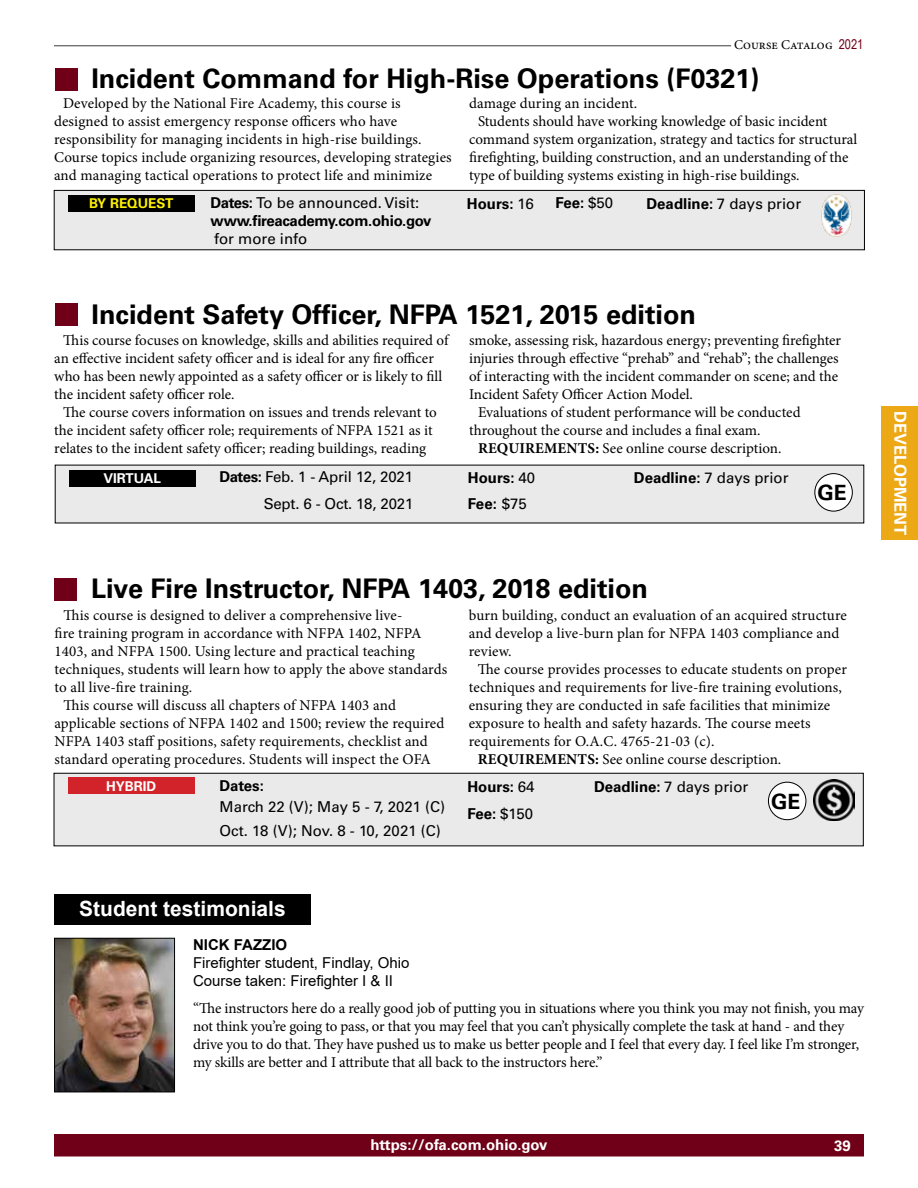
<style>
.page{position:relative;width:918px;height:1188px;background:#fff}
.page>*{position:absolute;margin:0;border:0;box-sizing:border-box;transform-origin:0 0}
.t1{font:700 27px "Univers";color:#000}
.t2{font:700 21px "Arial";color:#fff}
.t3{font:700 21px "Univers";color:#000}
.t4{font:700 16.5px "Univers";color:#fff}
.t5{font:15px/18px "Minion Pro";color:#000}
.t6{font:15px/27px "Univers";color:#000;text-align:right}
.t7{font:700 15px/18px "Univers";letter-spacing:-.02em;color:#000}
.t8{font:15px/18px "Arial";color:#000}
.t9{font:700 15px "Univers";color:#fff}
.t10{font:700 15px "Arial";color:#000}
.t11{font:700 15px "Minion Pro";color:#000}
.t12{font:13.5px "Minion Pro";color:#000}
.t13{font:700 13.5px "Univers";color:#fff}
.t14{font:700 13.5px "Univers";color:#fff200}
.s1{font-family:"Arial Narrow";color:#700017}
.s2{font-weight:400}
.s3{font-weight:700}
</style>
<div class="page">
<div style="left:881px;top:406px;width:37px;height:134px;background:#eda815"></div>
<div style="left:54px;top:1134px;width:810px;height:22px;background:#700017"></div>
<hr style="left:54px;top:45px;width:677px;height:1px;background:#535051">
<div style="left:55px;top:68px;width:23px;height:23px;background:#700017"></div>
<div style="left:54px;top:190px;width:810px;height:60px;background:#eaeaea"></div>
<div style="left:54px;top:190px;width:811px;height:60px;border:1px solid #000"></div>
<img style="left:821px;top:194px;width:30px;height:42px">
<div style="left:55px;top:465px;width:809px;height:58px;background:#eaeaea"></div>
<div style="left:69px;top:470px;width:127px;height:17px;background:#000"></div>
<div style="left:55px;top:304px;width:23px;height:22px;background:#700017"></div>
<div style="left:55px;top:578px;width:22px;height:22px;background:#700017"></div>
<div style="left:54px;top:773px;width:809px;height:73px;background:#eaeaea"></div>
<div style="left:54px;top:773px;width:810px;height:73px;border:1px solid #000"></div>
<div style="left:68px;top:778px;width:127px;height:16px;background:#d2232a"></div>
<img style="left:814px;top:780px;width:40px;height:40px">
<div style="left:68px;top:195px;width:127px;height:17px;background:#000"></div>
<img style="left:56px;top:940px;width:117px;height:150px">
<div style="left:54px;top:938px;width:121px;height:154px;border:1px solid #000"></div>
<div style="left:54px;top:894px;width:257px;height:31px;background:#000"></div>
<div style="left:768px;top:782px;width:38px;height:38px;background:#fff;border-radius:50%"></div>
<div style="left:768px;top:782px;width:38px;height:38px;border:1px solid #000;border-radius:50%"></div>
<div style="left:815px;top:474px;width:37px;height:37px;background:#fff;border-radius:50%"></div>
<div style="left:814px;top:473px;width:39px;height:38px;border:1px solid #000;border-radius:50%"></div>
<p class="t12" style="left:734px;top:35px;width:131px">Course Catalog <span class="s1">2021</span></p>
<h1 class="t1" style="left:91px;top:63px;width:670px">Incident Command for High-Rise Operations (F0321)</h1>
<p class="t5" style="left:54px;top:94px;width:399px;text-indent:9px">Developed by the National Fire Academy, this course is designed to assist emergency response officers who have responsibility for managing incidents in high-rise buildings.<br>Course topics include organizing resources, developing strategies and managing tactical operations to protect life and minimize</p>
<p class="t5" style="left:469px;top:94px;width:170px">damage during an incident.</p>
<p class="t5" style="left:478px;top:112px;width:351px">Students should have working knowledge of basic incident</p>
<p class="t5" style="left:469px;top:130px;width:390px">command system organization, strategy and tactics for structural</p>
<p class="t5" style="left:469px;top:148px;width:381px">firefighting, building construction, and an understanding of the</p>
<p class="t5" style="left:469px;top:166px;width:332px">type of building systems existing in high-rise buildings.</p>
<p class="t14" style="left:89px;top:196px;width:86px">BY REQUEST</p>
<p class="t7" style="left:211px;top:194px;width:222px">Dates: <span class="s2">To be announced. Visit: </span>www.fireacademy.com.ohio.gov</p>
<p class="t6" style="left:214px;top:226px;width:95px">for more info</p>
<p class="t7" style="left:467px;top:195px;width:68px">Hours: <span class="s2">16</span></p>
<p class="t7" style="left:555px;top:194px;width:59px">Fee: <span class="s2">$50</span></p>
<p class="t6" style="left:646px;top:190px;width:156px"><span class="s3">Deadline:</span> 7 days prior</p>
<h1 class="t1" style="left:92px;top:299px;width:606px">Incident Safety Officer, NFPA 1521, 2015 edition</h1>
<p class="t5" style="left:63px;top:332px;width:387px">This course focuses on knowledge, skills and abilities required of</p>
<p class="t5" style="left:54px;top:350px;width:381px">an effective incident safety officer and is ideal for any fire officer</p>
<p class="t5" style="left:54px;top:368px;width:389px">who has been newly appointed as a safety officer or is likely to fill</p>
<p class="t5" style="left:54px;top:386px;width:182px">the incident safety officer role.</p>
<p class="t5" style="left:63px;top:404px;width:375px">The course covers information on issues and trends relevant to</p>
<p class="t5" style="left:54px;top:422px;width:380px">the incident safety officer role; requirements of NFPA 1521 as it</p>
<p class="t5" style="left:54px;top:440px;width:373px">relates to the incident safety officer; reading buildings, reading</p>
<p class="t13" style="left:103px;top:471px;width:59px">VIRTUAL</p>
<p class="t6" style="left:220px;top:464px;width:195px"><span class="s3">Dates:</span> Feb. 1 - April 12, 2021<br>Sept. 6 - Oct. 18, 2021</p>
<p class="t5" style="left:469px;top:332px;width:374px">smoke, assessing risk, hazardous energy; preventing firefighter</p>
<p class="t5" style="left:469px;top:350px;width:371px">injuries through effective “prehab” and “rehab”; the challenges</p>
<p class="t5" style="left:469px;top:368px;width:371px">of interacting with the incident commander on scene; and the</p>
<p class="t5" style="left:469px;top:386px;width:225px">Incident Safety Officer Action Model.</p>
<p class="t5" style="left:478px;top:404px;width:324px">Evaluations of student performance will be conducted</p>
<p class="t5" style="left:469px;top:422px;width:293px">throughout the course and includes a final exam.</p>
<p class="t11" style="left:478px;top:438px;width:29px">REQUI</p>
<p class="t5" style="left:525px;top:440px;width:258px"><span class="s3">REMENTS:</span> See online course description.</p>
<p class="t7" style="left:468px;top:468px;width:69px">Hours: <span class="s2">40</span></p>
<p class="t6" style="left:634px;top:464px;width:156px"><span class="s3">Deadline:</span> 7 days prior</p>
<p class="t7" style="left:468px;top:495px;width:60px">Fee: <span class="s2">$75</span></p>
<h2 class="t3" style="left:818px;top:480px;width:31px">GE</h2>
<h1 class="t1" style="left:91px;top:573px;width:559px">Live Fire Instructor, NFPA 1403, 2018 edition</h1>
<p class="t5" style="left:64px;top:606px;width:340px">This course is designed to deliver a comprehensive live-</p>
<p class="t5" style="left:55px;top:624px;width:369px">fire training program in accordance with NFPA 1402, NFPA</p>
<p class="t5" style="left:55px;top:642px;width:362px">1403, and NFPA 1500. Using lecture and practical teaching</p>
<p class="t5" style="left:55px;top:660px;width:394px">techniques, students will learn how to apply the above standards</p>
<p class="t5" style="left:55px;top:678px;width:139px">to all live-fire training.</p>
<p class="t5" style="left:64px;top:696px;width:334px">This course will discuss all chapters of NFPA 1403 and</p>
<p class="t5" style="left:55px;top:714px;width:391px">applicable sections of NFPA 1402 and 1500; review the required</p>
<p class="t5" style="left:55px;top:732px;width:375px">NFPA 1403 staff positions, safety requirements, checklist and</p>
<p class="t5" style="left:55px;top:750px;width:378px">standard operating procedures. Students will inspect the OFA</p>
<p class="t5" style="left:469px;top:606px;width:380px">burn building, conduct an evaluation of an acquired structure</p>
<p class="t5" style="left:469px;top:624px;width:372px">and develop a live-burn plan for NFPA 1403 compliance and</p>
<p class="t5" style="left:469px;top:642px;width:44px">review.</p>
<p class="t5" style="left:478px;top:660px;width:371px">The course provides processes to educate students on proper</p>
<p class="t5" style="left:469px;top:678px;width:375px">techniques and requirements for live-fire training evolutions,</p>
<p class="t5" style="left:469px;top:696px;width:363px">ensuring they are conducted in safe facilities that minimize</p>
<p class="t5" style="left:469px;top:714px;width:343px">exposure to health and safety hazards. The course meets</p>
<p class="t5" style="left:469px;top:732px;width:247px">requirements for O.A.C. 4765-21-03 (c).</p>
<p class="t5" style="left:478px;top:750px;width:305px"><span class="s3">REQUIREMENTS:</span> See online course description.</p>
<p class="t13" style="left:106px;top:778px;width:52px">HYBRID</p>
<p class="t7" style="left:220px;top:777px;width:46px">Dates:</p>
<p class="t7" style="left:467px;top:778px;width:69px">Hours: <span class="s2">64</span></p>
<p class="t6" style="left:594px;top:773px;width:156px"><span class="s3">Deadline:</span> 7 days prior</p>
<p class="t6" style="left:220px;top:793px;width:227px">March 22 (V); May 5 - 7, 2021 (C)</p>
<p class="t7" style="left:467px;top:805px;width:67px">Fee: <span class="s2">$150</span></p>
<p class="t6" style="left:220px;top:817px;width:223px">Oct. 18 (V); N ov. 8 - 10, 2021 (C)</p>
<h2 class="t3" style="left:771px;top:789px;width:31px">GE</h2>
<h2 class="t2" style="left:79px;top:894px;width:208px">Student testimonials</h2>
<p class="t10" style="left:193px;top:934px;width:96px">NICK FAZZIO</p>
<p class="t8" style="left:193px;top:954px;width:218px">Firefighter student, Findlay, Ohio<br>Course taken: Firefighter I &amp; II</p>
<p class="t5" style="left:193px;top:999px;width:673px">“The instructors here do a really good job of putting you in situations where you think you may not finish, you may not think you’re going to pass, or that you may feel that you can’t physically complete the task at hand - and they drive you to do that. They have pushed us to make us better people and I feel that every day. I feel like I’m stronger, my skills are better and I attribute that all back to the instructors here.”</p>
<p class="t9" style="left:370px;top:1136px;width:179px">https://ofa.com.ohio.gov</p>
<p class="t9" style="left:834px;top:1137px;width:18px">39</p>
<p class="t4" style="left:910px;top:411px;width:125px;rotate:90deg">DEVELOPMENT</p>
</div>
